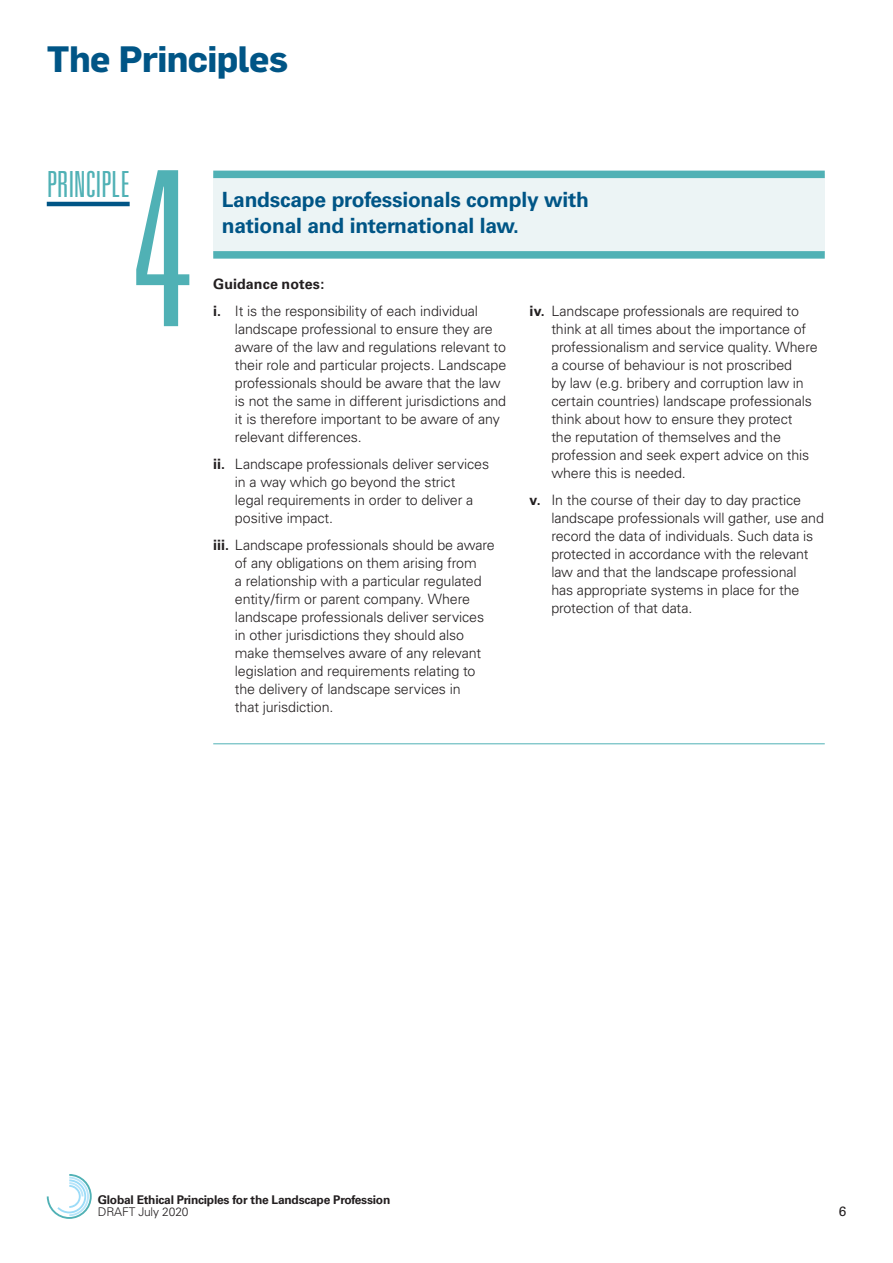
<style>
.page{position:relative;width:893px;height:1263px;background:#fff}
.page>*{position:absolute;margin:0;border:0;box-sizing:border-box;transform-origin:0 0}
.t1{font:300 ultra-condensed 216px "Univers";color:#50b1b5}
.t2{font:700 36px "Flama";letter-spacing:-.015em;color:#005586}
.t3{font:300 ultra-condensed 36px "Univers";letter-spacing:-.01em;color:#50b1b5}
.Rule_title{font:700 21px/25.5px "Univers";letter-spacing:-.01em;color:#005586}
.Body_text{font:300 14.25px/18px "Univers";letter-spacing:-.01em;color:#231f20}
.Body_text-2{font:700 14.25px "Univers";letter-spacing:.005em;color:#231f20}
.t4{font:13.5px "Univers";color:#231f20}
.t5{font:700 12px "Univers";letter-spacing:-.02em;color:#231f20}
.t6{font:300 12px "Univers";letter-spacing:-.01em;color:#231f20}
.s1{font-weight:700}
</style>
<div class="page">
<svg style="left:47px;top:1174px;width:45px;height:45px"></svg>
<div style="left:213px;top:174px;width:612px;height:81px;background:#ecf4f5"></div>
<div style="left:213px;top:251px;width:612px;height:8px;background:#50b1b5"></div>
<div style="left:213px;top:171px;width:612px;height:7px;background:#50b1b5"></div>
<hr style="left:213px;top:743px;width:612px;height:1px;background:#50b1b5">
<hr style="left:47px;top:202px;width:83px;height:4px;background:#005586">
<h1 class="t2" style="left:47px;top:38px;width:243px">The Principles</h1>
<p class="t3" style="left:47px;top:165px;width:84px">PRINCIPLE</p>
<p class="t1" style="left:132px;top:137px;width:61px">4</p>
<p class="Rule_title" style="left:222px;top:187px;width:369px">Landscape professionals comply with national and international law.</p>
<p class="Body_text-2" style="left:213px;top:275px;width:113px">Guidance notes:</p>
<p class="Body_text" style="left:235px;top:302px;width:273px;text-indent:-22px"><span class="s1">i.</span> It is the responsibility of each individual landscape professional to ensure they are aware of the law and regulations relevant to their role and particular projects. Landscape professionals should be aware that the law is not the same in different jurisdictions and it is therefore important to be aware of any relevant differences.</p>
<p class="Body_text" style="left:235px;top:455px;width:256px;text-indent:-22px"><span class="s1">ii.</span> Landscape professionals deliver services in a way which go beyond the strict<br>legal requirements in order to deliver a positive impact.</p>
<p class="Body_text" style="left:235px;top:536px;width:261px;text-indent:-22px"><span class="s1">iii.</span> Landscape professionals should be aware of any obligations on them arising from<br>a relationship with a particular regulated entity/firm or parent company. Where landscape professionals deliver services in other jurisdictions they should also make themselves aware of any relevant legislation and requirements relating to the delivery of landscape services in<br>that jurisdiction.</p>
<p class="Body_text" style="left:551px;top:302px;width:268px;text-indent:-22px"><span class="s1">iv.</span> Landscape professionals are required to think at all times about the importance of professionalism and service quality. Where a course of behaviour is not proscribed<br>by law (e.g. bribery and corruption law in certain countries) landscape professionals think about how to ensure they protect<br>the reputation of themselves and the profession and seek expert advice on this where this is needed.</p>
<p class="Body_text" style="left:551px;top:491px;width:274px;text-indent:-22px"><span class="s1">v.</span> In the course of their day to day practice landscape professionals will gather, use and record the data of individuals. Such data is protected in accordance with the relevant law and that the landscape professional<br>has appropriate systems in place for the protection of that data.</p>
<p class="t5" style="left:98px;top:1193px;width:294px">Global Ethical Principles for the Landscape Profession</p>
<p class="t6" style="left:98px;top:1205px;width:92px">DRAFT July 2020</p>
<p class="t4" style="left:839px;top:1203px;width:9px">6</p>
</div>
